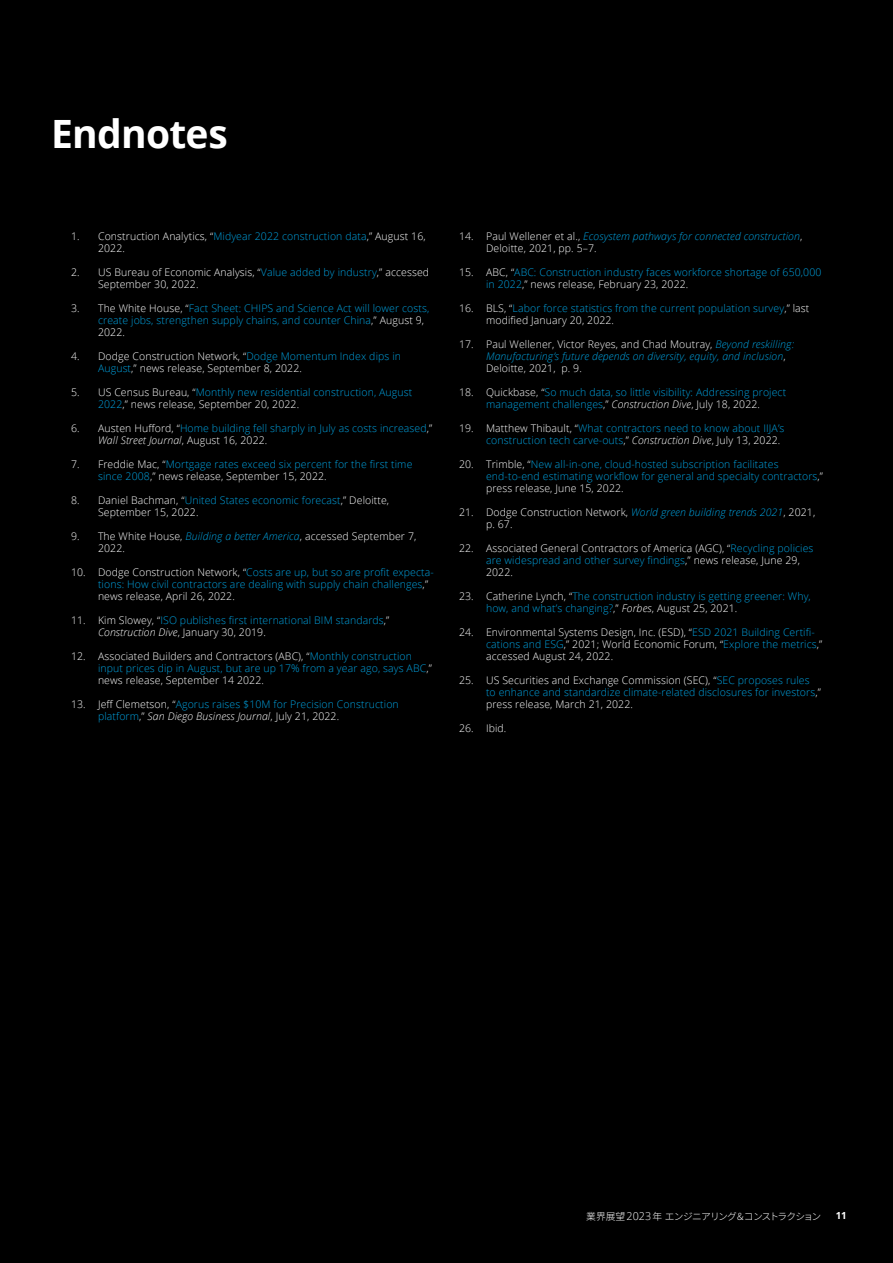
<style>
.page{position:relative;width:893px;height:1263px;background:#000}
.page>*{position:absolute;margin:0;border:0;box-sizing:border-box;transform-origin:0 0}
.t1{font:700 39px "Open Sans";letter-spacing:-.015em;color:#fff}
.t2{font:300 10.5px/12px "Open Sans";letter-spacing:.01em;color:#00a2e0}
.t3{font:300 10.5px/12px "Open Sans";letter-spacing:.01em;color:#fff}
.t4{font:italic 300 10.5px/12px "Open Sans";letter-spacing:.01em;color:#00a2e0}
.t5{font:300 9.75px "Noto Sans JP";letter-spacing:-.08em;color:#fff}
.t6{font:700 9.75px "Open Sans";color:#fff}
.s1{color:#00a2e0}
.s2{color:#fff}
.s3{font-style:italic;color:#fff}
.s4{font-style:italic;color:#00a2e0}
.s5{font-style:normal;color:#fff}
.s6{font-family:"Open Sans";font-size:10.8px}
</style>
<div class="page">
<h1 class="t1" style="left:51px;top:107px;width:178px">Endnotes</h1>
<p class="t3" style="left:98px;top:230px;width:329px;text-indent:-27px">1. Construction Analytics, “<span class="s1">Midyear 2022 construction data</span>,” August 16,<br>2022.</p>
<p class="t3" style="left:98px;top:266px;width:333px;text-indent:-27px">2. US Bureau of Economic Analysis, “<span class="s1">Value added by industry</span>,” accessed<br>September 30, 2022.</p>
<p class="t2" style="left:98px;top:302px;width:333px;text-indent:-27px"><span class="s2">3. The White House, “</span>Fact Sheet: CHIPS and Science Act will lower costs, create jobs, strengthen supply chains, and counter China<span class="s2">,” August 9,<br>2022.</span></p>
<p class="t3" style="left:98px;top:350px;width:304px;text-indent:-27px">4. Dodge Construction Network, “<span class="s1">Dodge Momentum Index dips in<br>August</span>,” news release, September 8, 2022.</p>
<p class="t3" style="left:98px;top:386px;width:316px;text-indent:-27px">5. US Census Bureau, “<span class="s1">Monthly new residential construction, August<br>2022</span>,” news release, September 20, 2022.</p>
<p class="t2" style="left:98px;top:422px;width:336px;text-indent:-27px"><span class="s2">6. Austen Hufford, “</span>Home building fell sharply in July as costs increased<span class="s2">,”<br></span><span class="s3">Wall Street Journal</span><span class="s2">, August 16, 2022.</span></p>
<p class="t2" style="left:98px;top:458px;width:316px;text-indent:-27px"><span class="s2">7. Freddie Mac, “</span>Mortgage rates exceed six percent for the first time since 2008<span class="s2">,” news release, September 15, 2022.</span></p>
<p class="t3" style="left:98px;top:494px;width:293px;text-indent:-27px">8. Daniel Bachman, “<span class="s1">United States economic forecast</span>,” Deloitte,<br>September 15, 2022.</p>
<p class="t3" style="left:98px;top:530px;width:320px;text-indent:-27px">9. The White House, <span class="s4">Building a better America</span>, accessed September 7,<br>2022.</p>
<p class="t2" style="left:98px;top:566px;width:337px;text-indent:-27px"><span class="s2">10. Dodge Construction Network, “</span>Costs are up, but so are profit expecta&shy;tions: How civil contractors are dealing with supply chain challenges<span class="s2">,” news release, April 26, 2022.</span></p>
<p class="t2" style="left:98px;top:614px;width:293px;text-indent:-27px"><span class="s2">11. Kim Slowey, “</span>ISO publishes first international BIM standards<span class="s2">,”<br></span><span class="s3">Construction Dive</span><span class="s2">, January 30, 2019.</span></p>
<p class="t2" style="left:98px;top:650px;width:335px;text-indent:-27px"><span class="s2">12. Associated Builders and Contractors (ABC), “</span>Monthly construction input prices dip in August, but are up 17% from a year ago, says ABC<span class="s2">,” news release, September 14 2022.</span></p>
<p class="t2" style="left:98px;top:698px;width:302px;text-indent:-27px"><span class="s2">13. Jeff Clemetson, “</span>Agorus raises $10M for Precision Construction platform<span class="s2">,”</span> <span class="s3">San Diego Business Journal</span><span class="s2">, July 21, 2022.</span></p>
<p class="t3" style="left:486px;top:230px;width:318px;text-indent:-27px">14. Paul Wellener et al., <span class="s4">Ecosystem pathways for connected construction</span>,<br>Deloitte, 2021, pp. 5–7.</p>
<p class="t2" style="left:486px;top:266px;width:337px;text-indent:-27px"><span class="s2">15. ABC, “</span>ABC: Construction industry faces workforce shortage of 650,000 in 2022<span class="s2">,” news release, February 23, 2022.</span></p>
<p class="t2" style="left:486px;top:302px;width:325px;text-indent:-27px"><span class="s2">16. BLS, “</span>Labor force statistics from the current population survey<span class="s2">,” last modified January 20, 2022.</span></p>
<p class="t4" style="left:486px;top:338px;width:310px;text-indent:-27px"><span class="s5">17. Paul Wellener, Victor Reyes, and Chad Moutray,</span> Beyond reskilling:<br>Manufacturing’s future depends on diversity, equity, and inclusion<span class="s5">,<br>Deloitte, 2021, p. 9.</span></p>
<p class="t2" style="left:459px;top:386px;width:329px;text-align:center"><span class="s2">18. Quickbase, “</span>So much data, so little visibility: Addressing project management challenges<span class="s2">,”</span> <span class="s3">Construction Dive</span><span class="s2">, July 18, 2022.</span></p>
<p class="t2" style="left:486px;top:422px;width:300px;text-indent:-27px"><span class="s2">19. Matthew Thibault, “</span>What contractors need to know about IIJA’s construction tech carve-outs<span class="s2">,”</span> <span class="s3">Construction Dive</span><span class="s2">, July 13, 2022.</span></p>
<p class="t2" style="left:486px;top:458px;width:338px;text-indent:-27px"><span class="s2">20. Trimble, “</span>New all-in-one, cloud-hosted subscription facilitates end-to-end estimating workflow for general and specialty contractors<span class="s2">,” press release, June 15, 2022.</span></p>
<p class="t3" style="left:486px;top:506px;width:331px;text-indent:-27px">21. Dodge Construction Network, <span class="s4">World green building trends 2021</span>, 2021, p. 67.</p>
<p class="t3" style="left:486px;top:542px;width:329px;text-indent:-27px">22. Associated General Contractors of America (AGC), “<span class="s1">Recycling policies are widespread and other survey findings</span>,” news release, June 29,<br>2022.</p>
<p class="t2" style="left:486px;top:590px;width:326px;text-indent:-27px"><span class="s2">23. Catherine Lynch, “</span>The construction industry is getting greener: Why, how, and what’s changing?<span class="s2">,”</span> <span class="s3">Forbes</span><span class="s2">, August 25, 2021.</span></p>
<p class="t3" style="left:486px;top:626px;width:338px;text-indent:-27px">24. Environmental Systems Design, Inc. (ESD), “<span class="s1">ESD 2021 Building Certifi&shy;cations and ESG</span>,” 2021; World Economic Forum, “<span class="s1">Explore the metrics</span>,” accessed August 24, 2022.</p>
<p class="t2" style="left:486px;top:674px;width:336px;text-indent:-27px"><span class="s2">25. US Securities and Exchange Commission (SEC), “</span>SEC proposes rules to enhance and standardize climate-related disclosures for investors<span class="s2">,” press release, March 21, 2022.</span></p>
<p class="t3" style="left:459px;top:722px;width:49px">26. Ibid.</p>
<p class="t5" style="left:586px;top:1210px;width:236px">業界展望 <span class="s6">2023</span> 年エンジニアリング＆コンストラクション</p>
<p class="t6" style="left:836px;top:1209px;width:12px">11</p>
</div>
